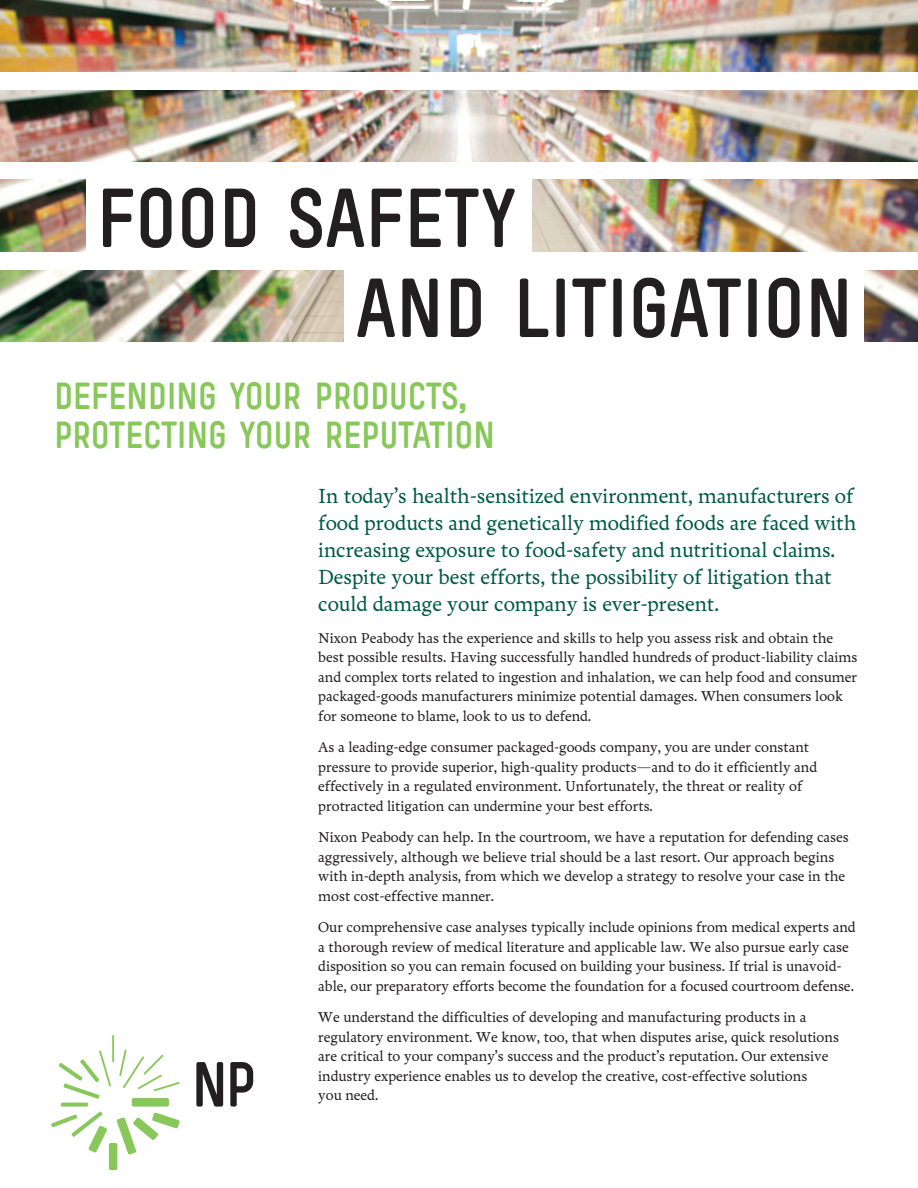
<style>
.page{position:relative;width:918px;height:1188px;background:#fff}
.page>*{position:absolute;margin:0;border:0;box-sizing:border-box;transform-origin:0 0}
.t1{font:78.75px/90px "NP Simple TT Bold";color:#231f20}
.t2{font:36px/39px "NP Simple TT Bold";letter-spacing:-.01em;color:#88c75a}
.t3{font:21px/27px "Freya";color:#005a44}
.t4{font:14.7px/19.5px "Freya";color:#231f20}
</style>
<div class="page">
<img style="left:0;top:90px;width:918px;height:72px">
<img style="left:0;top:180px;width:85px;height:72px">
<img style="left:533px;top:180px;width:385px;height:72px">
<img style="left:0;top:270px;width:344px;height:72px">
<img style="left:864px;top:270px;width:54px;height:72px">
<img style="left:0;top:0;width:918px;height:72px">
<svg style="left:51px;top:1111px;width:56px;height:42px"></svg>
<svg style="left:117px;top:1112px;width:63px;height:43px"></svg>
<div style="left:132px;top:1098px;width:37px;height:9px;background:#88c75a;border-radius:2px"></div>
<svg style="left:61px;top:1103px;width:27px;height:4px"></svg>
<svg style="left:119px;top:1049px;width:61px;height:42px"></svg>
<div style="left:109px;top:1143px;width:8px;height:27px;background:#88c75a;border-radius:2px"></div>
<hr style="left:112px;top:1035px;width:2px;height:27px;background:#88c75a">
<svg style="left:59px;top:1050px;width:52px;height:49px"></svg>
<svg style="left:196px;top:1062px;width:27px;height:45px"></svg>
<svg style="left:230px;top:1062px;width:23px;height:45px"></svg>
<h1 class="t1" style="left:356px;top:171px;width:498px;text-indent:-260px">FOOD SAFETY<br>AND LITIGATION</h1>
<h2 class="t2" style="left:54px;top:375px;width:443px">DEFENDING YOUR PRODUCTS,<br>PROTECTING YOUR REPUTATION</h2>
<p class="t3" style="left:318px;top:484px;width:540px">In today’s health-sensitized environment, manufacturers of food products and genetically modified foods are faced with increasing exposure to food-safety and nutritional claims.<br>Despite your best efforts, the possibility of litigation that could damage your company is ever-present.</p>
<p class="t4" style="left:318px;top:629px;width:541px">Nixon Peabody has the experience and skills to help you assess risk and obtain the best possible results. Having successfully handled hundreds of product-liability claims and complex torts related to ingestion and inhalation, we can help food and consumer packaged-goods manufacturers minimize potential damages. When consumers look for someone to blame, look to us to defend.</p>
<p class="t4" style="left:318px;top:738px;width:500px">As a leading-edge consumer packaged-goods company, you are under constant pressure to provide superior, high-quality products—and to do it efficiently and effectively in a regulated environment. Unfortunately, the threat or reality of protracted litigation can undermine your best efforts.</p>
<p class="t4" style="left:318px;top:828px;width:532px">Nixon Peabody can help. In the courtroom, we have a reputation for defending cases aggressively, although we believe trial should be a last resort. Our approach begins with in-depth analysis, from which we develop a strategy to resolve your case in the most cost-effective manner.</p>
<p class="t4" style="left:318px;top:918px;width:539px">Our comprehensive case analyses typically include opinions from medical experts and a thorough review of medical literature and applicable law. We also pursue early case disposition so you can remain focused on building your business. If trial is unavoid&shy;able, our preparatory efforts become the foundation for a focused courtroom defense.</p>
<p class="t4" style="left:318px;top:1008px;width:522px">We understand the difficulties of developing and manufacturing products in a regulatory environment. We know, too, that when disputes arise, quick resolutions are critical to your company’s success and the product’s reputation. Our extensive industry experience enables us to develop the creative, cost-effective solutions<br>you need.</p>
</div>
